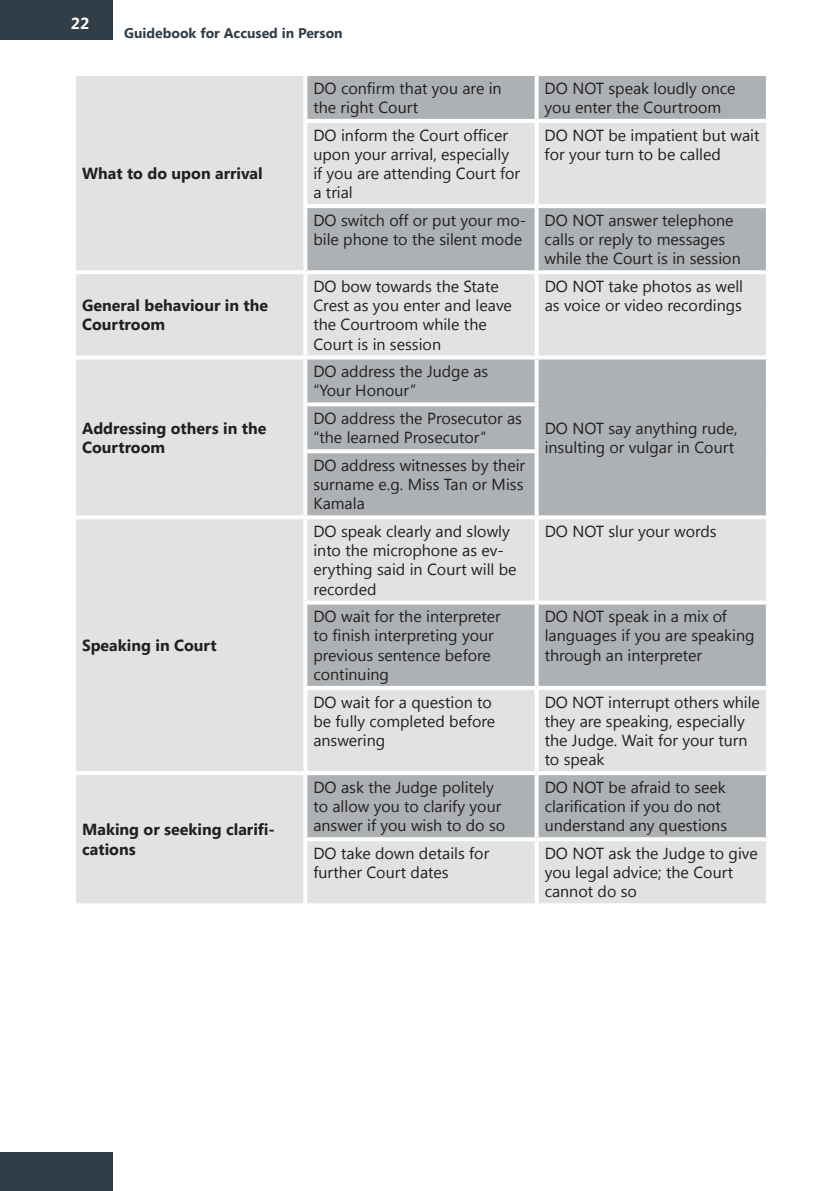
<style>
.page{position:relative;width:840px;height:1191px;background:#fff}
.page>*{position:absolute;margin:0;border:0;box-sizing:border-box;transform-origin:0 0}
.t1{font:16px/19.2px "Segoe UI";color:#231f20}
.t2{font:700 16px/19.2px "Segoe UI";color:#231f20}
.t3{font:700 16px "Segoe UI";color:#fff}
.t4{font:700 14px "Segoe UI";color:#303e49}
</style>
<div class="page">
<div style="left:0;top:0;width:113px;height:39px;background:#303e49"></div>
<div style="left:0;top:1152px;width:112px;height:39px;background:#303e49"></div>
<div style="left:76px;top:76px;width:689px;height:827px;background:#e0e2e3"></div>
<svg style="left:307px;top:76px;width:458px;height:761px;fill:#adb1b3"></svg>
<hr style="left:303px;top:76px;width:4px;height:43px;background:#fff">
<svg style="left:534px;top:76px;width:4px;height:43px"></svg>
<svg style="left:765px;top:76px;width:1px;height:43px"></svg>
<hr style="left:303px;top:119px;width:233px;height:4px;background:#fff">
<hr style="left:303px;top:123px;width:4px;height:81px;background:#fff">
<hr style="left:536px;top:119px;width:233px;height:4px;background:#fff">
<svg style="left:534px;top:123px;width:4px;height:81px"></svg>
<svg style="left:765px;top:123px;width:1px;height:81px"></svg>
<hr style="left:303px;top:204px;width:233px;height:4px;background:#fff">
<hr style="left:303px;top:208px;width:4px;height:62px;background:#fff">
<hr style="left:536px;top:204px;width:233px;height:4px;background:#fff">
<svg style="left:534px;top:208px;width:4px;height:62px"></svg>
<svg style="left:765px;top:208px;width:3px;height:62px"></svg>
<hr style="left:72px;top:270px;width:233px;height:4px;background:#fff">
<svg style="left:305px;top:270px;width:231px;height:4px"></svg>
<hr style="left:303px;top:274px;width:4px;height:81px;background:#fff">
<svg style="left:536px;top:270px;width:232px;height:4px"></svg>
<svg style="left:534px;top:274px;width:4px;height:81px"></svg>
<svg style="left:765px;top:274px;width:1px;height:81px"></svg>
<svg style="left:76px;top:355px;width:229px;height:4px"></svg>
<svg style="left:305px;top:355px;width:231px;height:4px"></svg>
<hr style="left:303px;top:359px;width:4px;height:43px;background:#fff">
<svg style="left:536px;top:355px;width:230px;height:4px"></svg>
<svg style="left:534px;top:359px;width:4px;height:43px"></svg>
<svg style="left:765px;top:359px;width:3px;height:45px"></svg>
<svg style="left:303px;top:402px;width:235px;height:4px"></svg>
<hr style="left:303px;top:406px;width:4px;height:43px;background:#fff">
<svg style="left:534px;top:406px;width:4px;height:43px"></svg>
<svg style="left:765px;top:404px;width:3px;height:47px"></svg>
<svg style="left:303px;top:449px;width:235px;height:4px"></svg>
<hr style="left:303px;top:453px;width:4px;height:62px;background:#fff">
<svg style="left:534px;top:453px;width:4px;height:62px"></svg>
<svg style="left:765px;top:451px;width:3px;height:64px"></svg>
<hr style="left:72px;top:515px;width:233px;height:4px;background:#fff">
<svg style="left:305px;top:515px;width:231px;height:4px"></svg>
<hr style="left:303px;top:519px;width:4px;height:81px;background:#fff">
<svg style="left:536px;top:515px;width:232px;height:4px"></svg>
<svg style="left:534px;top:519px;width:4px;height:81px"></svg>
<svg style="left:765px;top:519px;width:1px;height:81px"></svg>
<svg style="left:303px;top:600px;width:233px;height:4px"></svg>
<hr style="left:303px;top:604px;width:4px;height:82px;background:#fff">
<svg style="left:536px;top:600px;width:230px;height:4px"></svg>
<svg style="left:534px;top:604px;width:4px;height:82px"></svg>
<svg style="left:765px;top:604px;width:3px;height:82px"></svg>
<hr style="left:303px;top:686px;width:233px;height:4px;background:#fff">
<hr style="left:303px;top:690px;width:4px;height:81px;background:#fff">
<hr style="left:536px;top:686px;width:233px;height:4px;background:#fff">
<svg style="left:534px;top:690px;width:4px;height:81px"></svg>
<svg style="left:765px;top:690px;width:1px;height:81px"></svg>
<hr style="left:72px;top:771px;width:233px;height:4px;background:#fff">
<hr style="left:305px;top:771px;width:231px;height:4px;background:#fff">
<hr style="left:303px;top:775px;width:4px;height:62px;background:#fff">
<hr style="left:536px;top:771px;width:233px;height:4px;background:#fff">
<svg style="left:534px;top:775px;width:4px;height:62px"></svg>
<svg style="left:765px;top:775px;width:3px;height:62px"></svg>
<svg style="left:303px;top:837px;width:233px;height:4px"></svg>
<hr style="left:303px;top:841px;width:4px;height:62px;background:#fff">
<svg style="left:536px;top:837px;width:232px;height:4px"></svg>
<svg style="left:534px;top:841px;width:4px;height:62px"></svg>
<svg style="left:765px;top:841px;width:1px;height:62px"></svg>
<p class="t3" style="left:71px;top:12px;width:20px">22</p>
<p class="t4" style="left:124px;top:23px;width:220px">Guidebook for Accused in Person</p>
<p class="t2" style="left:82px;top:163px;width:182px">What to do upon arrival</p>
<p class="t2" style="left:82px;top:295px;width:187px">General behaviour in the<br>Courtroom</p>
<p class="t2" style="left:82px;top:418px;width:186px">Addressing others in the<br>Courtroom</p>
<p class="t2" style="left:82px;top:635px;width:136px">Speaking in Court</p>
<p class="t2" style="left:82px;top:819px;width:194px">Making or seeking clarifi&shy;cations</p>
<p class="t1" style="left:313px;top:78px;width:190px">DO confirm that you are in the right Court</p>
<p class="t1" style="left:544px;top:78px;width:192px">DO NOT speak loudly once you enter the Courtroom</p>
<p class="t1" style="left:313px;top:125px;width:208px">DO inform the Court officer upon your arrival, especially if you are attending Court for a trial</p>
<p class="t1" style="left:544px;top:125px;width:216px">DO NOT be impatient but wait for your turn to be called</p>
<p class="t1" style="left:313px;top:210px;width:214px">DO switch off or put your mo&shy;bile phone to the silent mode</p>
<p class="t1" style="left:544px;top:210px;width:197px">DO NOT answer telephone calls or reply to messages while the Court is in session</p>
<p class="t1" style="left:313px;top:276px;width:200px">DO bow towards the State<br>Crest as you enter and leave the Courtroom while the<br>Court is in session</p>
<p class="t1" style="left:544px;top:276px;width:200px">DO NOT take photos as well as voice or video recordings</p>
<p class="t1" style="left:313px;top:361px;width:176px">DO address the Judge as “Your Honour”</p>
<p class="t1" style="left:313px;top:408px;width:210px">DO address the Prosecutor as “the learned Prosecutor”</p>
<p class="t1" style="left:313px;top:455px;width:213px;text-align:justify">DO address witnesses by their surname e.g. Miss Tan or Miss Kamala</p>
<p class="t1" style="left:544px;top:418px;width:194px">DO NOT say anything rude, insulting or vulgar in Court</p>
<p class="t1" style="left:313px;top:521px;width:205px">DO speak clearly and slowly into the microphone as ev&shy;erything said in Court will be recorded</p>
<p class="t1" style="left:544px;top:521px;width:173px">DO NOT slur your words</p>
<p class="t1" style="left:313px;top:606px;width:189px">DO wait for the interpreter to finish interpreting your previous sentence before continuing</p>
<p class="t1" style="left:544px;top:606px;width:211px">DO NOT speak in a mix of languages if you are speaking through an interpreter</p>
<p class="t1" style="left:313px;top:691px;width:183px">DO wait for a question to be fully completed before answering</p>
<p class="t1" style="left:544px;top:691px;width:217px">DO NOT interrupt others while they are speaking, especially the Judge. Wait for your turn to speak</p>
<p class="t1" style="left:313px;top:777px;width:193px">DO ask the Judge politely to allow you to clarify your answer if you wish to do so</p>
<p class="t1" style="left:544px;top:777px;width:184px">DO NOT be afraid to seek clarification if you do not understand any questions</p>
<p class="t1" style="left:313px;top:843px;width:177px">DO take down details for further Court dates</p>
<p class="t1" style="left:544px;top:843px;width:214px">DO NOT ask the Judge to give you legal advice; the Court cannot do so</p>
</div>
